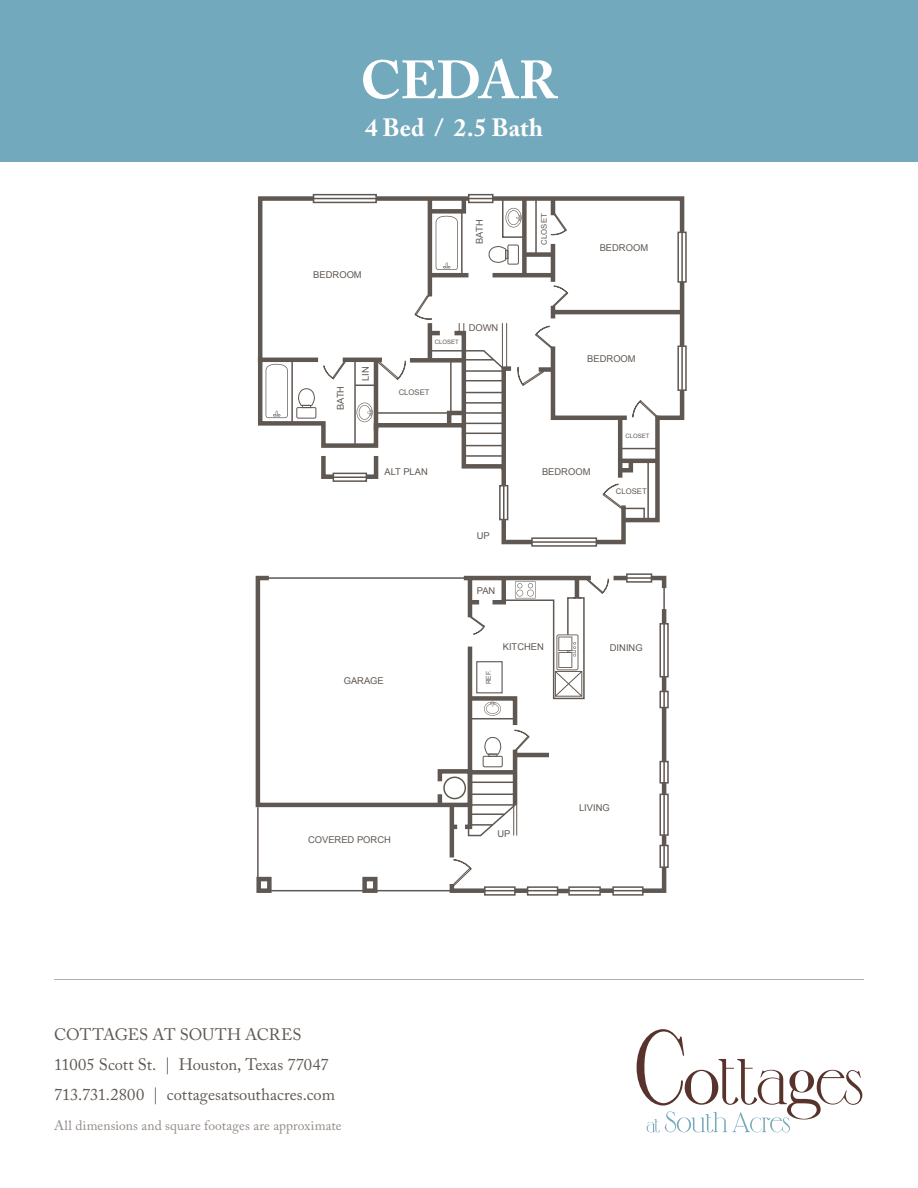
<style>
.page{position:relative;width:918px;height:1188px;background:#fff}
.page>*{position:absolute;margin:0;border:0;box-sizing:border-box;transform-origin:0 0}
.t1{font:700 53.25px "Adobe Caslon Pro";letter-spacing:-.005em;color:#fff}
.t2{font:700 24.9px "Adobe Caslon Pro";letter-spacing:.005em;color:#fff}
.t3{font:16.5px/30px "Adobe Caslon Pro";color:#5f5751}
.t4{font:13.5px "Adobe Caslon Pro";letter-spacing:.01em;color:#928984}
.t5{font:9.45px "Arial";color:#5f5751}
.t6{font:7.8px "Arial";color:#5f5751}
.t7{font:6.6px "Arial";color:#5f5751}
.t8{font:6px "Arial";color:#5f5751}
</style>
<div class="page">
<div style="left:0;top:0;width:918px;height:162px;background:#73a9bd"></div>
<hr style="left:54px;top:979px;width:810px;height:1px;background:#938e8a">
<hr style="left:614px;top:576px;width:13px;height:4px;background:#5f5751">
<svg style="left:652px;top:574px;width:15px;height:15px"></svg>
<hr style="left:662px;top:609px;width:4px;height:14px;background:#5f5751">
<hr style="left:662px;top:676px;width:4px;height:15px;background:#5f5751">
<hr style="left:662px;top:708px;width:4px;height:54px;background:#5f5751">
<hr style="left:662px;top:782px;width:4px;height:12px;background:#5f5751">
<hr style="left:662px;top:836px;width:4px;height:10px;background:#5f5751">
<svg style="left:638px;top:868px;width:29px;height:25px"></svg>
<div style="left:600px;top:888px;width:14px;height:5px;background:#5f5751"></div>
<svg style="left:257px;top:194px;width:157px;height:288px"></svg>
<div style="left:410px;top:358px;width:53px;height:5px;background:#5f5751"></div>
<hr style="left:343px;top:358px;width:39px;height:4px;background:#5f5751">
<hr style="left:374px;top:360px;width:4px;height:71px;background:#5f5751">
<hr style="left:258px;top:358px;width:60px;height:4px;background:#5f5751">
<hr style="left:308px;top:198px;width:84px;height:1px;background:#5f5751">
<hr style="left:354px;top:360px;width:2px;height:84px;background:#5f5751">
<hr style="left:291px;top:362px;width:2px;height:61px;background:#5f5751">
<hr style="left:376px;top:412px;width:73px;height:2px;background:#5f5751">
<hr style="left:624px;top:577px;width:33px;height:2px;background:#5f5751">
<hr style="left:663px;top:585px;width:2px;height:287px;background:#5f5751">
<hr style="left:473px;top:890px;width:178px;height:1px;background:#5f5751">
<svg style="left:414px;top:196px;width:273px;height:351px"></svg>
<svg style="left:362px;top:451px;width:19px;height:30px"></svg>
<hr style="left:330px;top:477px;width:47px;height:1px;background:#5f5751">
<svg style="left:355px;top:359px;width:51px;height:27px"></svg>
<div style="left:677px;top:232px;width:10px;height:51px;border:2px solid #605751"></div>
<div style="left:677px;top:345px;width:10px;height:46px;border:2px solid #605751"></div>
<div style="left:468px;top:194px;width:26px;height:9px;border:2px solid #605751"></div>
<div style="left:499px;top:485px;width:9px;height:35px;border:2px solid #605751"></div>
<div style="left:531px;top:537px;width:66px;height:10px;border:2px solid #605751"></div>
<div style="left:333px;top:473px;width:34px;height:9px;border:2px solid #605751"></div>
<div style="left:313px;top:194px;width:64px;height:9px;border:2px solid #605751"></div>
<div style="left:626px;top:573px;width:26px;height:10px;border:2px solid #605751"></div>
<div style="left:659px;top:623px;width:10px;height:54px;border:2px solid #605751"></div>
<div style="left:659px;top:691px;width:10px;height:17px;border:2px solid #605751"></div>
<div style="left:659px;top:761px;width:10px;height:23px;border:2px solid #605751"></div>
<div style="left:659px;top:794px;width:10px;height:42px;border:2px solid #605751"></div>
<div style="left:659px;top:845px;width:10px;height:23px;border:2px solid #605751"></div>
<div style="left:612px;top:886px;width:32px;height:10px;border:2px solid #605751"></div>
<svg style="left:256px;top:575px;width:353px;height:320px"></svg>
<svg style="left:637px;top:1029px;width:225px;height:104px"></svg>
<h1 class="t1" style="left:360px;top:49px;width:199px">CEDAR</h1>
<h2 class="t2" style="left:365px;top:113px;width:179px">4 Bed / 2.5 Bath</h2>
<p class="t5" style="left:313px;top:268px;width:50px">BEDROOM</p>
<p class="t5" style="left:334px;top:410px;width:26px;rotate:-90deg">BATH</p>
<p class="t5" style="left:359px;top:381px;width:16px;rotate:-90deg">LIN</p>
<p class="t5" style="left:473px;top:244px;width:26px;rotate:-90deg">BATH</p>
<p class="t8" style="left:435px;top:338px;width:26px">CLOSET</p>
<p class="t5" style="left:469px;top:322px;width:31px">DOWN</p>
<p class="t6" style="left:399px;top:387px;width:32px">CLOSET</p>
<p class="t6" style="left:539px;top:245px;width:32px;rotate:-90deg">CLOSET</p>
<p class="t5" style="left:600px;top:241px;width:50px">BEDROOM</p>
<p class="t5" style="left:587px;top:353px;width:50px">BEDROOM</p>
<p class="t8" style="left:625px;top:432px;width:26px">CLOSET</p>
<p class="t5" style="left:384px;top:465px;width:45px">ALT PLAN</p>
<p class="t5" style="left:344px;top:674px;width:42px">GARAGE</p>
<p class="t5" style="left:308px;top:834px;width:84px">COVERED PORCH</p>
<p class="t5" style="left:477px;top:530px;width:15px">UP</p>
<p class="t5" style="left:477px;top:584px;width:20px">PAN</p>
<p class="t5" style="left:542px;top:465px;width:50px">BEDROOM</p>
<p class="t6" style="left:616px;top:486px;width:32px">CLOSET</p>
<p class="t7" style="left:484px;top:684px;width:16px;rotate:-90deg">REF.</p>
<p class="t5" style="left:503px;top:640px;width:43px">KITCHEN</p>
<p class="t5" style="left:610px;top:641px;width:34px">DINING</p>
<p class="t5" style="left:579px;top:802px;width:32px">LIVING</p>
<p class="t5" style="left:497px;top:827px;width:15px">UP</p>
<h3 class="t3" style="left:54px;top:1020px;width:282px">COTTAGES AT SOUTH ACRES<br>11005 Scott St. | Houston, Texas 77047<br>713.731.2800 | cottagesatsouthacres.com</h3>
<h3 class="t4" style="left:54px;top:1118px;width:289px">All dimensions and square footages are approximate</h3>
</div>
